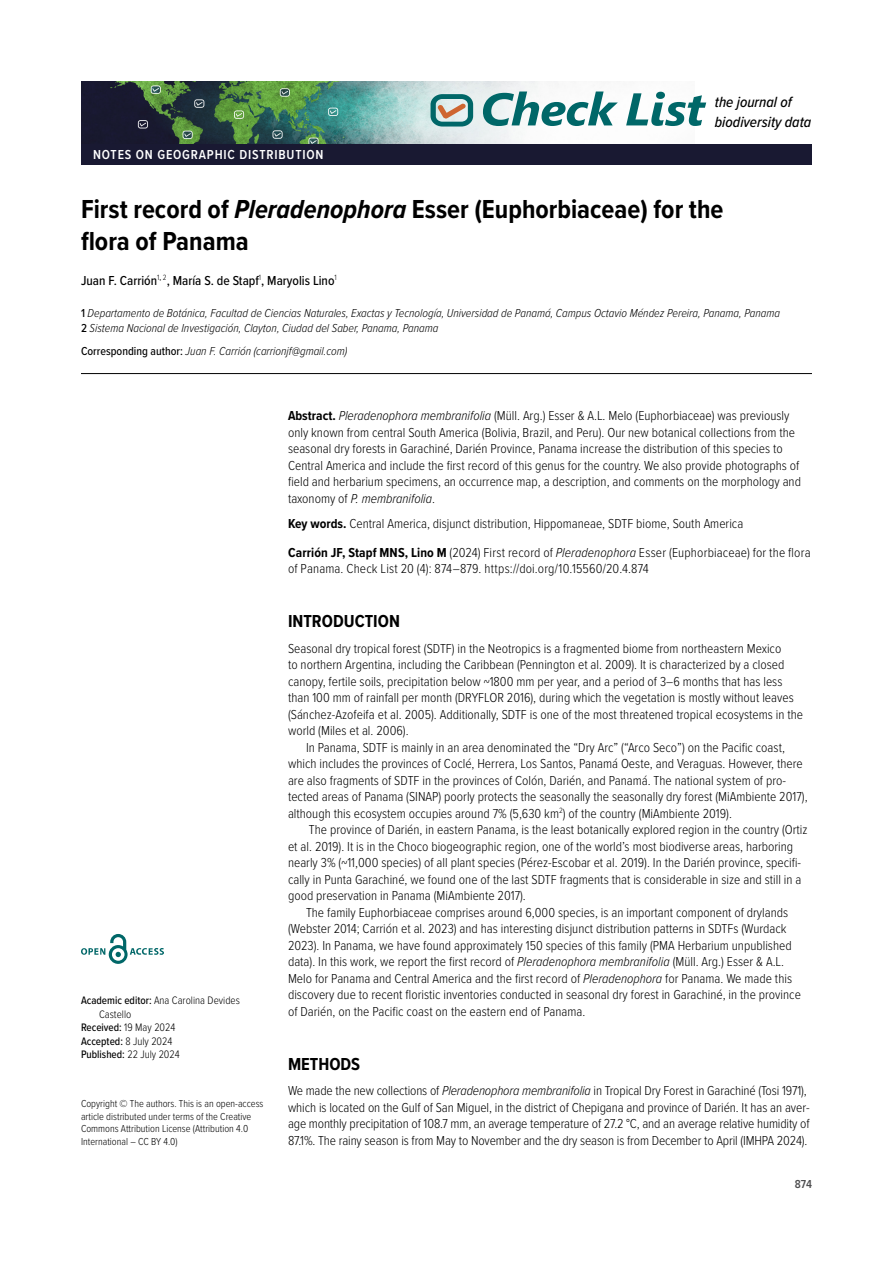
<style>
.page{position:relative;width:893px;height:1263px;background:#fff}
.page>*{position:absolute;margin:0;border:0;box-sizing:border-box;transform-origin:0 0}
.t1{font:700 27px/32.4px "Proxima Nova Cond";color:#000}
.t2{font:700 18px "Proxima Nova Cond";color:#000}
.t3{font:italic 500 15.3px/19.5px "Proxima Nova Cond";color:#000}
.t4{font:300 13.5px/16.5px "Proxima Nova Cond";color:#000}
.t5{font:500 13.5px "Proxima Nova Cond";color:#000}
.t6{font:600 13.5px "Proxima Nova Cond";letter-spacing:.06em;color:#fff}
.t7{font:italic 300 12px/14.4px "Proxima Nova Cond";color:#000}
.t8{font:600 12px "Proxima Nova Cond";color:#4d4d4f}
.t9{font:500 11.25px "Proxima Nova Cond";color:#000}
.t10{font:300 11.25px "Proxima Nova Cond";color:#000}
.t11{font:300 10.5px/12.6px "Proxima Nova Cond";color:#000}
.s1{font-style:italic}
.s2{font-weight:500;font-style:normal}
.s3{font-weight:500}
.s4{font-weight:300}
.s5{font-weight:700}
</style>
<div class="page">
<img style="left:81px;top:81px;width:582px;height:63px">
<svg style="left:431px;top:94px;width:42px;height:33px"></svg>
<svg style="left:483px;top:92px;width:135px;height:34px"></svg>
<svg style="left:626px;top:92px;width:80px;height:34px"></svg>
<div style="left:81px;top:144px;width:731px;height:21px;background:#191932"></div>
<svg style="left:81px;top:934px;width:83px;height:30px"></svg>
<hr style="left:81px;top:373px;width:731px;height:1px;background:#000">
<p class="t6" style="left:93px;top:144px;width:232px">NOTES ON GEOGRAPHIC DISTRIBUTION</p>
<p class="t3" style="left:715px;top:92px;width:98px">the journal of biodiversity data</p>
<h1 class="t1" style="left:81px;top:192px;width:644px">First record of <span class="s1">Pleradenophora</span> Esser (Euphorbiaceae) for the flora of Panama</h1>
<p class="t5" style="left:81px;top:271px;width:257px">Juan F. Carrión<sup>1</sup><sup>,</sup> <sup>2</sup>, María S. de Stapf<sup>1</sup>, Maryolis Lino<sup>1</sup></p>
<p class="t7" style="left:81px;top:306px;width:701px"><span class="s2">1</span> Departamento de Botánica, Facultad de Ciencias Naturales, Exactas y Tecnología, Universidad de Panamá, Campus Octavio Méndez Pereira, Panama, Panama<br><span class="s2">2</span> Sistema Nacional de Investigación, Clayton, Ciudad del Saber, Panama, Panama</p>
<p class="t7" style="left:81px;top:343px;width:268px"><span class="s2">Corresponding author:</span> Juan F. Carrión (carrionjf@gmail.com)</p>
<p class="t10" style="left:81px;top:992px;width:160px"><span class="s3">Academic editor:</span> Ana Carolina Devides</p>
<p class="t10" style="left:99px;top:1006px;width:34px">Castello</p>
<p class="t9" style="left:81px;top:1019px;width:96px">Received: <span class="s4">19 May 2024</span></p>
<p class="t9" style="left:81px;top:1033px;width:93px">Accepted: <span class="s4">8 July 2024</span></p>
<p class="t9" style="left:81px;top:1046px;width:100px">Published: <span class="s4">22 July 2024</span></p>
<p class="t11" style="left:81px;top:1097px;width:184px">Copyright © The authors. This is an open‑access article distributed under terms of the Creative Commons Attribution License (Attribution 4.0<br>International – CC BY 4.0)</p>
<p class="t4" style="left:288px;top:407px;width:514px"><span class="s5">Abstract.</span> <span class="s1">Pleradenophora membranifolia</span> (Müll. Arg.) Esser &amp; A.L. Melo (Euphorbiaceae) was previously only known from central South America (Bolivia, Brazil, and Peru). Our new botanical collections from the seasonal dry forests in Garachiné, Darién Province, Panama increase the distribution of this species to Central America and include the first record of this genus for the country. We also provide photographs of field and herbarium specimens, an occurrence map, a description, and comments on the morphology and taxonomy of <span class="s1">P. membranifolia</span>.</p>
<p class="t4" style="left:288px;top:509px;width:524px;line-height:28.5px"><span class="s5">Key words.</span> Central America, disjunct distribution, Hippomaneae, SDTF biome, South America<br><span class="s5">Carrión JF, Stapf MNS, Lino M</span> (2024) First record of <span class="s1">Pleradenophora</span> Esser (Euphorbiaceae) for the flora</p>
<p class="t4" style="left:288px;top:560px;width:362px">of Panama. Check List 20 (4): 874–879. https://doi.org/10.15560/20.4.874</p>
<h2 class="t2" style="left:288px;top:608px;width:113px">INTRODUCTION</h2>
<p class="t4" style="left:288px;top:639px;width:517px">Seasonal dry tropical forest (SDTF) in the Neotropics is a fragmented biome from northeastern Mexico<br>to northern Argentina, including the Caribbean (Pennington et al. 2009). It is characterized by a closed canopy, fertile soils, precipitation below ~1800 mm per year, and a period of 3–6 months that has less than 100 mm of rainfall per month (DRYFLOR 2016), during which the vegetation is mostly without leaves (Sánchez-Azofeifa et al. 2005). Additionally, SDTF is one of the most threatened tropical ecosystems in the world (Miles et al. 2006).</p>
<p class="t4" style="left:288px;top:738px;width:521px;text-indent:18px">In Panama, SDTF is mainly in an area denominated the “Dry Arc” (“Arco Seco”) on the Pacific coast, which includes the provinces of Coclé, Herrera, Los Santos, Panamá Oeste, and Veraguas. However, there are also fragments of SDTF in the provinces of Colón, Darién, and Panamá. The national system of pro‑ tected areas of Panama (SINAP) poorly protects the seasonally the seasonally dry forest (MiAmbiente 2017), although this ecosystem occupies around 7% (5,630 km<sup>2</sup>) of the country (MiAmbiente 2019).</p>
<p class="t4" style="left:288px;top:821px;width:521px;text-indent:21px">The province of Darién, in eastern Panama, is the least botanically explored region in the country (Ortiz et al. 2019). It is in the Choco biogeographic region, one of the world’s most biodiverse areas, harboring nearly 3% (~11,000 species) of all plant species (Pérez-Escobar et al. 2019). In the Darién province, specifi‑ cally in Punta Garachiné, we found one of the last SDTF fragments that is considerable in size and still in a good preservation in Panama (MiAmbiente 2017).</p>
<p class="t4" style="left:288px;top:903px;width:514px;text-indent:18px">The family Euphorbiaceae comprises around 6,000 species, is an important component of drylands (Webster 2014; Carrión et al. 2023) and has interesting disjunct distribution patterns in SDTFs (Wurdack 2023). In Panama, we have found approximately 150 species of this family (PMA Herbarium unpublished data). In this work, we report the first record of <span class="s1">Pleradenophora membranifolia</span> (Müll. Arg.) Esser &amp; A.L.<br>Melo for Panama and Central America and the first record of <span class="s1">Pleradenophora</span> for Panama. We made this discovery due to recent floristic inventories conducted in seasonal dry forest in Garachiné, in the province of Darién, on the Pacific coast on the eastern end of Panama.</p>
<h2 class="t2" style="left:288px;top:1050px;width:74px">METHODS</h2>
<p class="t4" style="left:288px;top:1082px;width:523px">We made the new collections of <span class="s1">Pleradenophora membranifolia</span> in Tropical Dry Forest in Garachiné (Tosi 1971), which is located on the Gulf of San Miguel, in the district of Chepigana and province of Darién. It has an aver‑ age monthly precipitation of 108.7 mm, an average temperature of 27.2 °C, and an average relative humidity of 87.1%. The rainy season is from May to November and the dry season is from December to April (IMHPA 2024).</p>
<p class="t8" style="left:795px;top:1175px;width:19px">874</p>
</div>
